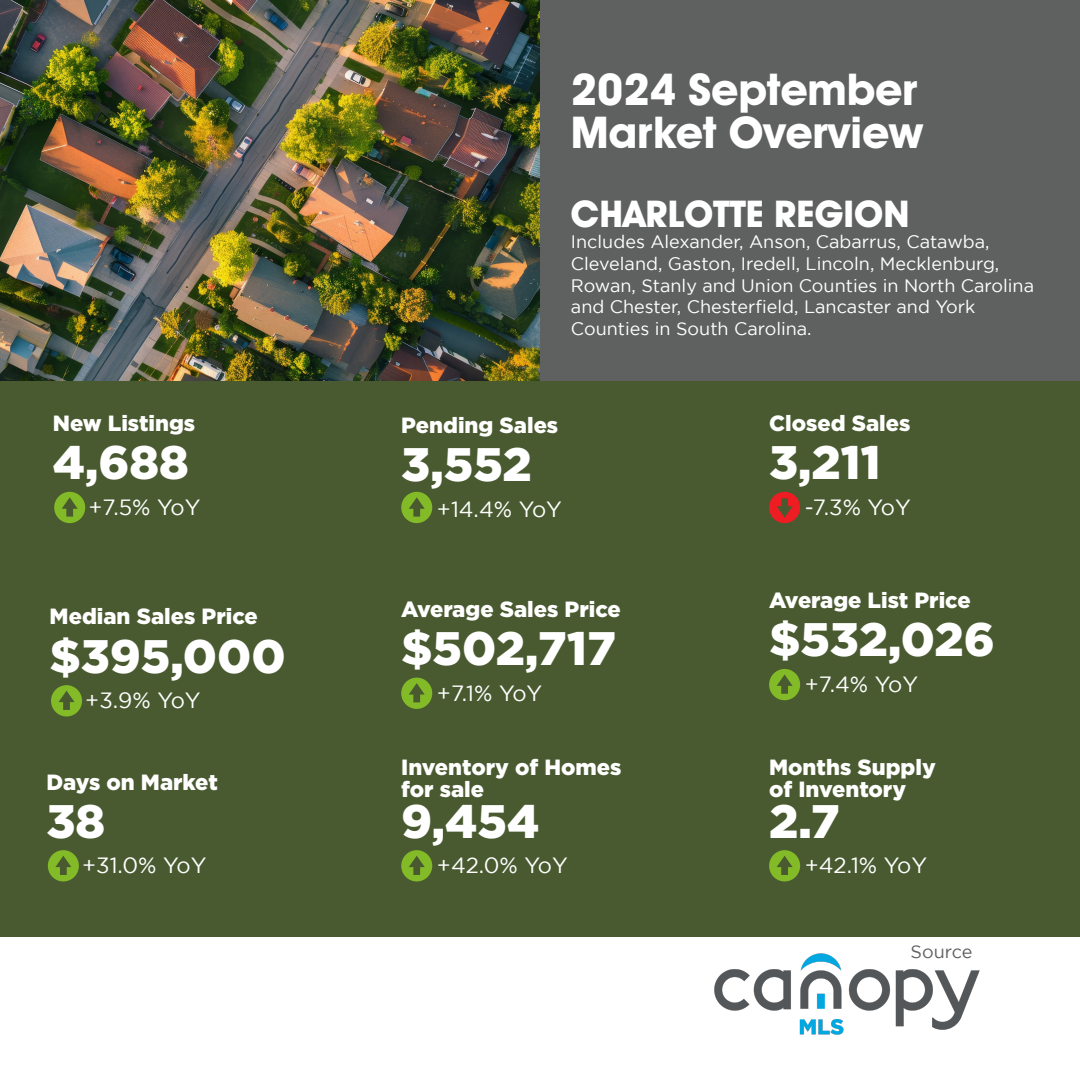
<style>
.page{position:relative;width:1080px;height:1080px;background:#fff}
.page>*{position:absolute;margin:0;border:0;box-sizing:border-box;transform-origin:0 0}
.t1{font:900 47px "Gotham";color:#fff}
.t2{font:44px/43px "Avant Guard Bold SWFTE";color:#fff}
.t3{font:37px "Avant Guard Bold SWFTE";color:#fff}
.t4{font:900 22px/22px "Gotham";color:#fff}
.t5{font:22px "Gotham";color:#fff}
.t6{font:18px/21.6px "Gotham";color:#fff}
.t7{font:18px "Gotham";color:#5f6060}
</style>
<div class="page">
<img style="left:0;top:0;width:540px;height:381px">
<div style="left:540px;top:0;width:540px;height:396px;background:#5f6060"></div>
<div style="left:0;top:381px;width:1080px;height:555px;background:#495a30"></div>
<svg style="left:54px;top:492px;width:31px;height:31px"></svg>
<svg style="left:401px;top:492px;width:31px;height:31px"></svg>
<svg style="left:769px;top:492px;width:31px;height:31px"></svg>
<svg style="left:51px;top:685px;width:31px;height:31px"></svg>
<svg style="left:401px;top:678px;width:31px;height:31px"></svg>
<svg style="left:769px;top:669px;width:31px;height:31px"></svg>
<svg style="left:48px;top:850px;width:31px;height:31px"></svg>
<svg style="left:401px;top:850px;width:31px;height:31px"></svg>
<svg style="left:769px;top:850px;width:31px;height:31px"></svg>
<img style="left:714px;top:953px;width:266px;height:82px">
<p class="t4" style="left:53px;top:412px;width:144px">New Listings</p>
<p class="t1" style="left:53px;top:430px;width:138px">4,688</p>
<p class="t5" style="left:88px;top:495px;width:114px">+7.5% YoY</p>
<p class="t4" style="left:50px;top:605px;width:210px">Median Sales Price</p>
<p class="t1" style="left:50px;top:624px;width:238px">$395,000</p>
<p class="t5" style="left:85px;top:688px;width:117px">+3.9% YoY</p>
<p class="t4" style="left:46px;top:771px;width:173px">Days on Market</p>
<p class="t1" style="left:46px;top:789px;width:60px">38</p>
<p class="t5" style="left:82px;top:853px;width:126px">+31.0% YoY</p>
<p class="t2" style="left:571px;top:68px;width:353px">2024 September<br>Market Overview</p>
<p class="t3" style="left:571px;top:191px;width:340px">CHARLOTTE REGION</p>
<p class="t6" style="left:571px;top:231px;width:465px">Includes Alexander, Anson, Cabarrus, Catawba, Cleveland, Gaston, Iredell, Lincoln, Mecklenburg, Rowan, Stanly and Union Counties in North Carolina and Chester, Chesterfield, Lancaster and York Counties in South Carolina.</p>
<p class="t4" style="left:401px;top:414px;width:159px">Pending Sales</p>
<p class="t1" style="left:401px;top:432px;width:132px">3,552</p>
<p class="t5" style="left:437px;top:497px;width:127px">+14.4% YoY</p>
<p class="t4" style="left:769px;top:412px;width:143px">Closed Sales</p>
<p class="t1" style="left:769px;top:430px;width:113px">3,211</p>
<p class="t5" style="left:805px;top:495px;width:108px">-7.3% YoY</p>
<p class="t4" style="left:401px;top:598px;width:221px">Average Sales Price</p>
<p class="t1" style="left:401px;top:616px;width:216px">$502,717</p>
<p class="t5" style="left:437px;top:681px;width:107px">+7.1% YoY</p>
<p class="t4" style="left:401px;top:756px;width:222px">Inventory of Homes for sale</p>
<p class="t1" style="left:401px;top:789px;width:140px">9,454</p>
<p class="t5" style="left:437px;top:853px;width:132px">+42.0% YoY</p>
<p class="t4" style="left:769px;top:589px;width:203px">Average List Price</p>
<p class="t1" style="left:769px;top:607px;width:227px">$532,026</p>
<p class="t5" style="left:805px;top:672px;width:115px">+7.4% YoY</p>
<p class="t4" style="left:769px;top:756px;width:168px">Months Supply of Inventory</p>
<p class="t1" style="left:769px;top:789px;width:72px">2.7</p>
<p class="t5" style="left:805px;top:853px;width:124px">+42.1% YoY</p>
<p class="t7" style="left:911px;top:942px;width:63px">Source</p>
</div>
